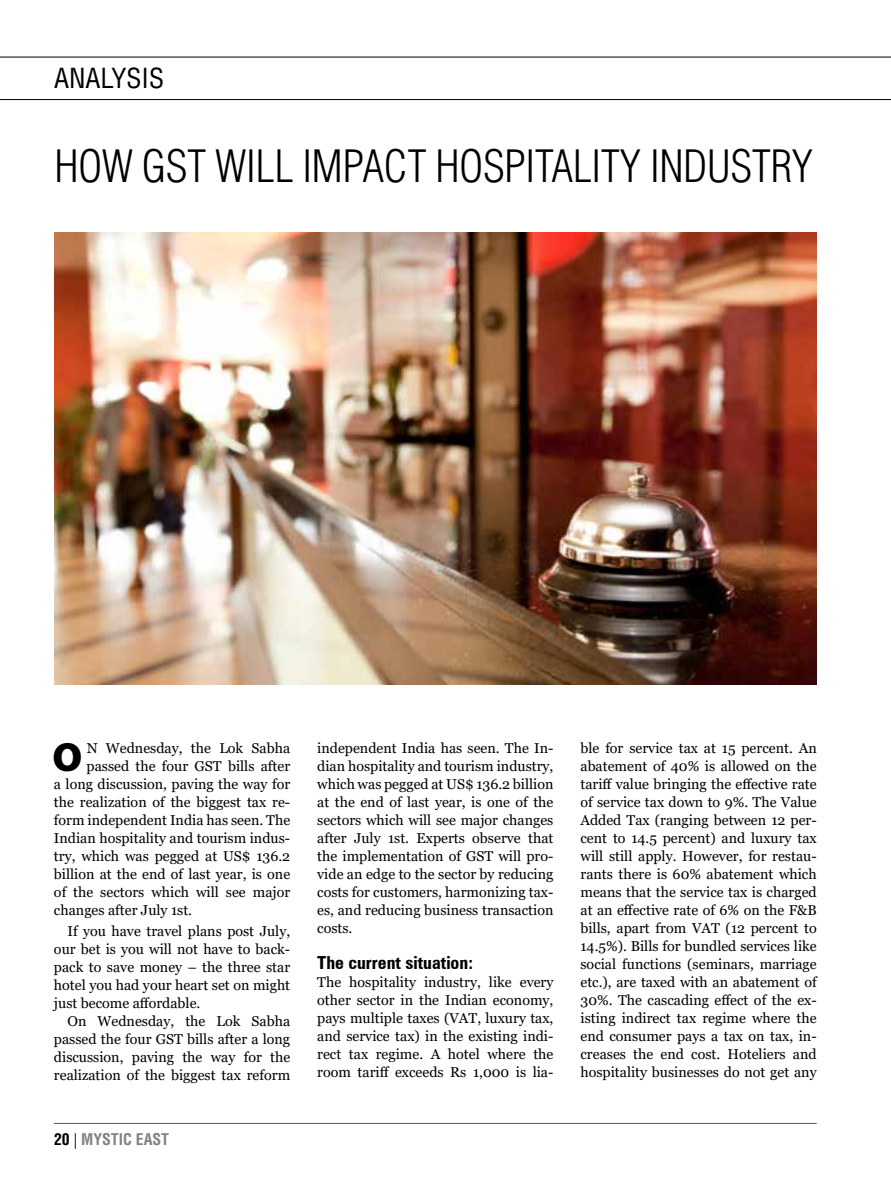
<style>
.page{position:relative;width:891px;height:1188px;background:#fff}
.page>*{position:absolute;margin:0;border:0;box-sizing:border-box;transform-origin:0 0}
.t1{font:300 condensed 43.5px "Helvetica LT Std";letter-spacing:-.01em;color:#000}
.t2{font:900 40.95px "Myriad Pro";color:#000}
.t3{font:condensed 27px "Helvetica LT Std";color:#000}
.t4{font:700 condensed 18px "Zurich BT";color:#000}
.t5{font:700 condensed 15.75px "Helvetica LT Std";color:#808285}
.t6{font:14.25px/18px "Georgia";color:#000;text-align:justify}
.s1{color:#000}
.s2{font-weight:300;font-stretch:normal;color:#000}
</style>
<div class="page">
<hr style="left:54px;top:1123px;width:763px;height:1px;background:#58595b">
<hr style="left:0;top:57px;width:891px;height:1px;background:#000">
<hr style="left:0;top:99px;width:891px;height:1px;background:#000">
<img style="left:54px;top:233px;width:763px;height:452px">
<h3 class="t3" style="left:54px;top:61px;width:112px">ANALYSIS</h3>
<h1 class="t1" style="left:54px;top:139px;width:760px">HOW GST WILL IMPACT HOSPITALITY INDUSTRY</h1>
<h2 class="t2" style="left:53px;top:730px;width:31px">O</h2>
<p class="t6" style="left:87px;top:739px;width:205px">N Wednesday, the Lok Sabha</p>
<p class="t6" style="left:87px;top:757px;width:205px">passed the four GST bills after</p>
<p class="t6" style="left:54px;top:775px;width:238px">a long discussion, paving the way for</p>
<p class="t6" style="left:54px;top:793px;width:238px">the realization of the biggest tax re-</p>
<p class="t6" style="left:54px;top:811px;width:238px">form independent India has seen. The</p>
<p class="t6" style="left:54px;top:829px;width:238px">Indian hospitality and tourism indus-</p>
<p class="t6" style="left:54px;top:847px;width:238px">try, which was pegged at US$ 136.2</p>
<p class="t6" style="left:54px;top:865px;width:238px">billion at the end of last year, is one</p>
<p class="t6" style="left:54px;top:883px;width:238px">of the sectors which will see major</p>
<p class="t6" style="left:54px;top:901px;width:140px">changes after July 1st.</p>
<p class="t6" style="left:54px;top:922px;width:238px;text-indent:13px">If you have travel plans post July, our bet is you will not have to back&shy;pack to save money – the three star hotel you had your heart set on might just become affordable.</p>
<p class="t6" style="left:54px;top:1012px;width:238px;text-indent:13px">On Wednesday, the Lok Sabha passed the four GST bills after a long discussion, paving the way for the realization of the biggest tax reform</p>
<p class="t5" style="left:54px;top:1130px;width:117px"><span class="s1">20</span> <span class="s2">|</span> MYSTIC EAST</p>
<p class="t6" style="left:317px;top:739px;width:238px">independent India has seen. The In&shy;dian hospitality and tourism industry, which was pegged at US$ 136.2 billion at the end of last year, is one of the sectors which will see major changes after July 1st. Experts observe that the implementation of GST will pro&shy;vide an edge to the sector by reducing costs for customers, harmonizing tax&shy;es, and reducing business transaction costs.</p>
<p class="t4" style="left:317px;top:951px;width:157px">The current situation:</p>
<p class="t6" style="left:317px;top:973px;width:238px">The hospitality industry, like every other sector in the Indian economy, pays multiple taxes (VAT, luxury tax, and service tax) in the existing indi&shy;rect tax regime. A hotel where the room tariff exceeds Rs 1,000 is lia-</p>
<p class="t6" style="left:581px;top:739px;width:238px">ble for service tax at 15 percent. An abatement of 40% is allowed on the tariff value bringing the effective rate of service tax down to 9%. The Value Added Tax (ranging between 12 per&shy;cent to 14.5 percent) and luxury tax will still apply. However, for restau&shy;rants there is 60% abatement which means that the service tax is charged at an effective rate of 6% on the F&amp;B bills, apart from VAT (12 percent to 14.5%). Bills for bundled services like social functions (seminars, marriage etc.), are taxed with an abatement of 30%. The cascading effect of the ex&shy;isting indirect tax regime where the end consumer pays a tax on tax, in&shy;creases the end cost. Hoteliers and hospitality businesses do not get any</p>
</div>
